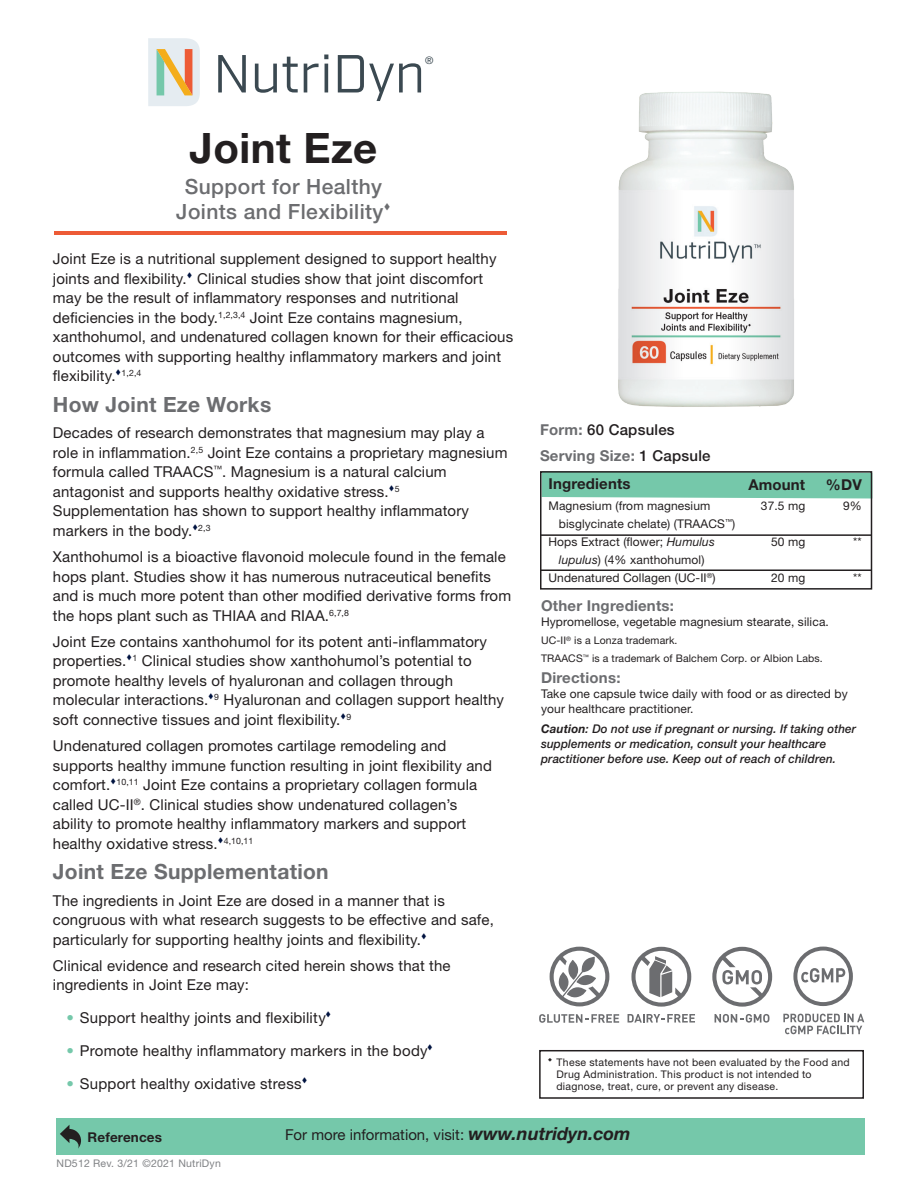
<style>
.page{position:relative;width:918px;height:1188px;background:#fff}
.page>*{position:absolute;margin:0;border:0;box-sizing:border-box;transform-origin:0 0}
.t1{font:53.55px "Industry";color:#3b4951}
.Product_Name{font:700 42px "Helvetica Neue LT Std";letter-spacing:.01em;color:#231f20}
.Body{font:700 21px "Helvetica Neue LT Std";letter-spacing:.015em;color:#6c6d70}
.t2{font:500 21px "Helvetica Neue LT Std";letter-spacing:.02em;color:#6c6d70}
.Body-2{font:15px/19.5px "Helvetica Neue LT Std";letter-spacing:.01em;color:#231f20}
.Ingredient_Panel__He{font:700 15px "Helvetica Neue LT Std";letter-spacing:.015em;color:#6c6d70}
.t3{font:700 15px "Helvetica Neue LT Std";letter-spacing:.01em;color:#231f20}
.t4{font:500 15px "Helvetica Neue LT Std";letter-spacing:.015em;color:#231f20}
.Ingredient_Panel__Bo{font:700 15px "Helvetica Neue LT Std";letter-spacing:.015em;color:#6c6d70}
.t5{font:700 13.5px "Helvetica Neue LT Std";letter-spacing:.01em;color:#231f20}
.Ingredient_Panel__Bo-2{font:12px/15px "Helvetica Neue LT Std";letter-spacing:.01em;color:#231f20}
.Ingredient_Panel__Ca{font:italic 500 12px/15px "Helvetica Neue LT Std";letter-spacing:.01em;color:#231f20}
.Ingredient_Panel__Bo-3{font:10.5px "Helvetica Neue LT Std";letter-spacing:.025em;color:#231f20}
.t6{font:10.5px "Helvetica Neue LT Std";letter-spacing:.02em;color:#808285}
.t7{font:10.35px "Helvetica Neue LT Std";color:#3b4951}
.s1{color:#75c8aa}
.s2{font-weight:700;color:#6c6d70}
.s3{font-weight:500;color:#231f20}
.s4{font-style:italic}
.s5{font-weight:700}
.s6{font-weight:700;font-style:italic;font-size:18px}
</style>
<div class="page">
<hr style="left:54px;top:232px;width:453px;height:3px;background:#ed5b36">
<div style="left:539px;top:1050px;width:325px;height:49px;border:2px solid #231f20"></div>
<svg style="left:628px;top:1014px;width:67px;height:9px"></svg>
<svg style="left:631px;top:947px;width:60px;height:60px"></svg>
<svg style="left:715px;top:1014px;width:54px;height:9px"></svg>
<svg style="left:712px;top:947px;width:60px;height:60px"></svg>
<svg style="left:783px;top:1014px;width:81px;height:20px"></svg>
<svg style="left:793px;top:947px;width:60px;height:59px"></svg>
<svg style="left:550px;top:947px;width:59px;height:59px"></svg>
<svg style="left:539px;top:1014px;width:80px;height:9px"></svg>
<div style="left:543px;top:474px;width:326px;height:25px;background:#75c8aa"></div>
<div style="left:540px;top:471px;width:332px;height:119px;border:2px solid #231f20"></div>
<hr style="left:541px;top:534px;width:331px;height:2px;background:#231f20">
<hr style="left:541px;top:569px;width:331px;height:2px;background:#231f20">
<img style="left:618px;top:91px;width:176px;height:316px">
<svg style="left:148px;top:38px;width:52px;height:68px;background:#ded6c4"></svg>
<div style="left:56px;top:1118px;width:809px;height:37px;background:#75c8aa"></div>
<svg style="left:60px;top:1125px;width:21px;height:24px"></svg>
<h1 class="t1" style="left:213px;top:42px;width:213px">NutriDyn</h1>
<p class="t7" style="left:425px;top:54px;width:10px">®</p>
<p class="Product_Name" style="left:190px;top:122px;width:189px">Joint Eze</p>
<p class="t2" style="left:185px;top:174px;width:199px">Support for Healthy</p>
<p class="t2" style="left:176px;top:199px;width:209px">Joints and Flexibility</p>
<p class="Body-2" style="left:53px;top:249px;width:462px">Joint Eze is a nutritional supplement designed to support healthy joints and flexibility.<sup>▼</sup> Clinical studies show that joint discomfort may be the result of inflammatory responses and nutritional deficiencies in the body.<sup>1,2,3,4</sup> Joint Eze contains magnesium, xanthohumol, and undenatured collagen known for their efficacious outcomes with supporting healthy inflammatory markers and joint flexibility.<sup>▼</sup><sup>1,2,4</sup></p>
<p class="Body" style="left:53px;top:392px;width:220px">How Joint Eze Works</p>
<p class="Body-2" style="left:53px;top:423px;width:456px">Decades of research demonstrates that magnesium may play a role in inflammation.<sup>2,5</sup> Joint Eze contains a proprietary magnesium formula called TRAACS<sup>™</sup>. Magnesium is a natural calcium antagonist and supports healthy oxidative stress.<sup>▼</sup><sup>5<br></sup>Supplementation has shown to support healthy inflammatory markers in the body.<sup>▼</sup><sup>2,3</sup></p>
<p class="Body-2" style="left:53px;top:547px;width:460px">Xanthohumol is a bioactive flavonoid molecule found in the female hops plant. Studies show it has numerous nutraceutical benefits and is much more potent than other modified derivative forms from the hops plant such as THIAA and RIAA.<sup>6,7,8</sup></p>
<p class="Body-2" style="left:53px;top:632px;width:453px">Joint Eze contains xanthohumol for its potent anti-inflammatory properties.<sup>▼</sup><sup>1</sup> Clinical studies show xanthohumol’s potential to promote healthy levels of hyaluronan and collagen through molecular interactions.<sup>▼</sup><sup>9</sup> Hyaluronan and collagen support healthy soft connective tissues and joint flexibility.<sup>▼</sup><sup>9</sup></p>
<p class="Body-2" style="left:53px;top:736px;width:441px">Undenatured collagen promotes cartilage remodeling and supports healthy immune function resulting in joint flexibility and comfort.<sup>▼</sup><sup>10,11</sup> Joint Eze contains a proprietary collagen formula called UC-II<sup>®</sup>. Clinical studies show undenatured collagen’s ability to promote healthy inflammatory markers and support healthy oxidative stress.<sup>▼</sup><sup>4,10,11</sup></p>
<p class="Body" style="left:53px;top:859px;width:277px">Joint Eze Supplementation</p>
<p class="Body-2" style="left:53px;top:890px;width:443px">The ingredients in Joint Eze are dosed in a manner that is congruous with what research suggests to be effective and safe, particularly for supporting healthy joints and flexibility.<sup>▼</sup></p>
<p class="Body-2" style="left:53px;top:956px;width:399px">Clinical evidence and research cited herein shows that the ingredients in Joint Eze may:</p>
<p class="Body-2" style="left:66px;top:1008px;width:266px"><span class="s1">•</span> Support healthy joints and flexibility<sup>▼</sup></p>
<p class="Body-2" style="left:66px;top:1041px;width:368px"><span class="s1">•</span> Promote healthy inflammatory markers in the body<sup>▼</sup></p>
<p class="Body-2" style="left:66px;top:1074px;width:243px"><span class="s1">•</span> Support healthy oxidative stress<sup>▼</sup></p>
<p class="t4" style="left:540px;top:421px;width:136px"><span class="s2">Form:</span> 60 Capsules</p>
<p class="Ingredient_Panel__He" style="left:540px;top:446px;width:172px">Serving Size: <span class="s3">1 Capsule</span></p>
<p class="t3" style="left:549px;top:475px;width:84px">Ingredients</p>
<p class="Ingredient_Panel__Bo-2" style="left:549px;top:499px;width:163px">Magnesium (from magnesium</p>
<p class="Ingredient_Panel__Bo-2" style="left:559px;top:517px;width:178px">bisglycinate chelate) (TRAACS<sup>™</sup>)</p>
<p class="Ingredient_Panel__Bo-2" style="left:549px;top:535px;width:168px">Hops Extract (flower; <span class="s4">Humulus</span></p>
<p class="Ingredient_Panel__Bo-2" style="left:559px;top:553px;width:147px"><span class="s4">lupulus</span>) (4% xanthohumol)</p>
<p class="Ingredient_Panel__Bo-2" style="left:549px;top:571px;width:169px">Undenatured Collagen (UC-II<sup>®</sup>)</p>
<p class="t3" style="left:748px;top:475px;width:58px">Amount</p>
<p class="t3" style="left:826px;top:475px;width:37px">%DV</p>
<p class="Ingredient_Panel__Bo-2" style="left:761px;top:499px;width:46px">37.5 mg</p>
<p class="Ingredient_Panel__Bo-2" style="left:771px;top:535px;width:36px">50 mg</p>
<p class="Ingredient_Panel__Bo-2" style="left:771px;top:571px;width:36px">20 mg</p>
<p class="Ingredient_Panel__Bo-2" style="left:843px;top:498px;width:20px">9%</p>
<p class="Ingredient_Panel__Bo-2" style="left:853px;top:534px;width:10px">**</p>
<p class="Ingredient_Panel__Bo-2" style="left:853px;top:570px;width:10px">**</p>
<p class="Ingredient_Panel__He" style="left:541px;top:597px;width:134px">Other Ingredients:</p>
<p class="Ingredient_Panel__Bo-2" style="left:541px;top:614px;width:289px">Hypromellose, vegetable magnesium stearate, silica.</p>
<p class="Ingredient_Panel__Bo-3" style="left:541px;top:634px;width:138px">UC-II<sup>®</sup> is a Lonza trademark.</p>
<p class="Ingredient_Panel__Bo-3" style="left:541px;top:652px;width:283px">TRAACS<sup>™</sup> is a trademark of Balchem Corp. or Albion Labs.</p>
<p class="Ingredient_Panel__Bo" style="left:541px;top:669px;width:81px">Directions:</p>
<p class="Ingredient_Panel__Bo-2" style="left:541px;top:686px;width:308px">Take one capsule twice daily with food or as directed by your healthcare practitioner.</p>
<p class="Ingredient_Panel__Ca" style="left:541px;top:721px;width:317px"><span class="s5">Caution</span>: Do not use if pregnant or nursing. If taking other supplements or medication, consult your healthcare practitioner before use. Keep out of reach of children.</p>
<p class="Ingredient_Panel__Bo-3" style="left:557px;top:1056px;width:295px">These statements have not been evaluated by the Food and</p>
<p class="Ingredient_Panel__Bo-3" style="left:557px;top:1068px;width:257px">Drug Administration. This product is not intended to</p>
<p class="Ingredient_Panel__Bo-3" style="left:557px;top:1080px;width:223px">diagnose, treat, cure, or prevent any disease.</p>
<p class="t5" style="left:88px;top:1129px;width:76px">References</p>
<p class="Body-2" style="left:285px;top:1125px;width:347px">For more information, visit: <span class="s6">www.nutridyn.com</span></p>
<p class="t6" style="left:57px;top:1157px;width:166px">ND512 Rev. 3/21 ©2021 NutriDyn</p>
</div>
